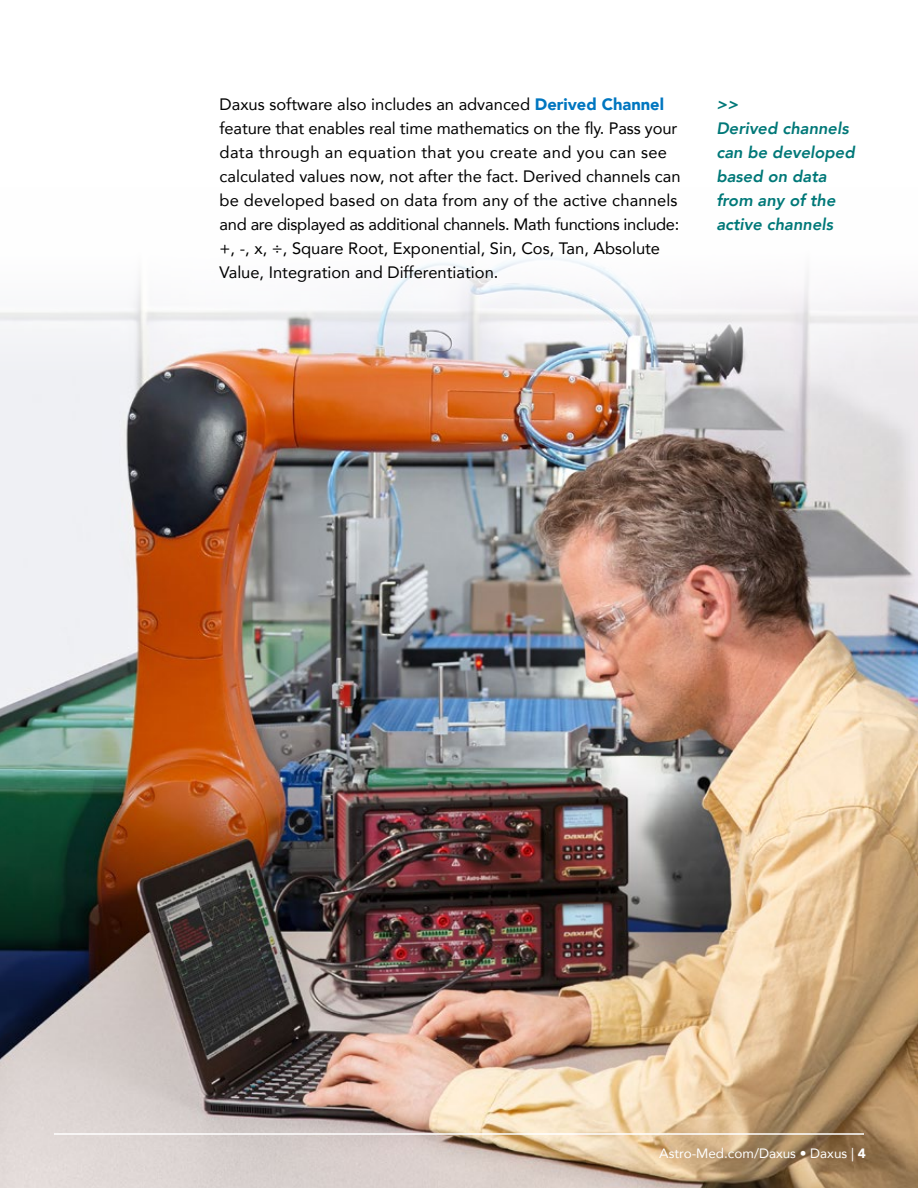
<style>
.page{position:relative;width:918px;height:1188px;background:#fff}
.page>*{position:absolute;margin:0;border:0;box-sizing:border-box;transform-origin:0 0}
.t1{font:16.5px/24px "Avenir";color:#000}
.t2{font:italic 800 16.5px/24px "Avenir";color:#007878}
.t3{font:13.5px "Avenir";color:#fff}
.s1{font-weight:900;color:#0076c0}
.s2{font-weight:900}
</style>
<div class="page">
<img style="left:0;top:258px;width:918px;height:930px">
<hr style="left:54px;top:1133px;width:810px;height:2px;background:#fff">
<p class="t1" style="left:220px;top:92px;width:463px">Daxus software also includes an advanced <span class="s1">Derived Channel </span>feature that enables real time mathematics on the fly. Pass your data through an equation that you create and you can see calculated values now, not after the fact. Derived channels can be developed based on data from any of the active channels and are displayed as additional channels. Math functions include: +, -, x, ÷, Square Root, Exponential, Sin, Cos, Tan, Absolute Value, Integration and Differentiation.</p>
<p class="t2" style="left:716px;top:92px;width:140px">&gt;&gt;<br>Derived channels can be developed based on data from any of the active channels</p>
<p class="t3" style="left:659px;top:1142px;width:208px">Astro-Med.com/Daxus • Daxus | <span class="s2">4</span></p>
</div>
